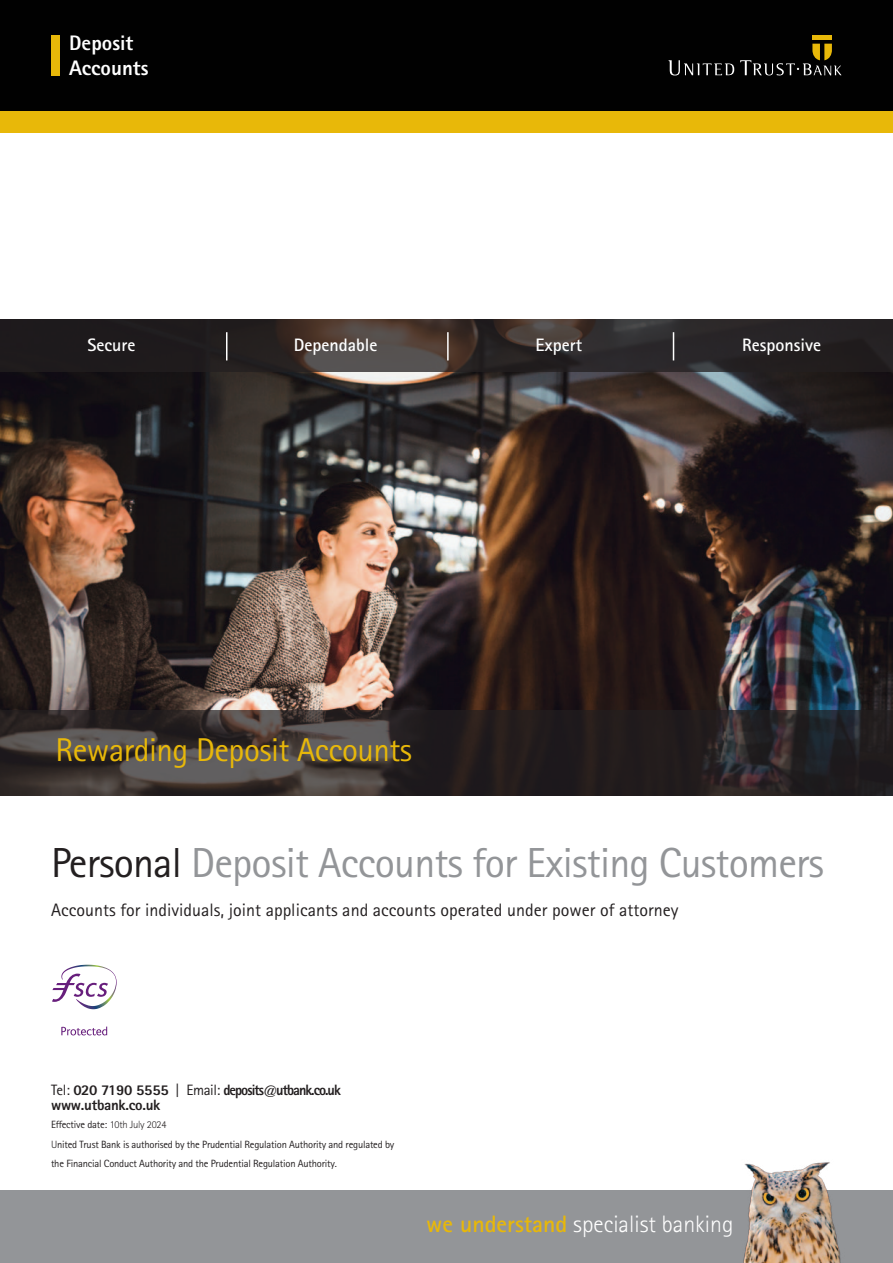
<style>
.page{position:relative;width:893px;height:1263px;background:#fff}
.page>*{position:absolute;margin:0;border:0;box-sizing:border-box;transform-origin:0 0}
.t1{font:42px "Rotis Sans Serif";letter-spacing:-.02em;color:#939598}
.t2{font:33px "Rotis Sans Serif";letter-spacing:-.015em;color:#e8b809}
.t3{font:300 23.85px "Rotis Sans Serif";color:#fff}
.t4{font:800 21px "Rotis Sans Serif";color:#fff}
.t5{font:18px "Rotis Sans Serif";color:#231f20}
.t6{font:700 18px "Rotis Sans Serif";color:#fff}
.t7{font:800 15px/14.1px "Rotis Sans Serif";letter-spacing:-.04em;color:#231f20}
.t8{font:10.5px/19.2px "Rotis Sans Serif";letter-spacing:-.02em;color:#231f20}
.s1{color:#231f20}
.s2{font-weight:400}
.s3{font-family:"Rotis Sans Serif Std";font-weight:300}
.s4{font-weight:700;color:#e8b809}
</style>
<div class="page">
<img style="left:0;top:372px;width:893px;height:338px">
<div style="left:0;top:0;width:893px;height:111px;background:#010101"></div>
<div style="left:0;top:111px;width:893px;height:22px;background:#e8b809"></div>
<div style="left:0;top:1190px;width:893px;height:73px;background:#939598"></div>
<div style="left:0;top:319px;width:893px;height:53px;background:#231f20;opacity:.75"></div>
<svg style="left:226px;top:332px;width:1px;height:28px"></svg>
<hr style="left:447px;top:332px;width:2px;height:28px;background:#fff">
<svg style="left:673px;top:332px;width:1px;height:28px"></svg>
<svg style="left:668px;top:60px;width:66px;height:15px"></svg>
<hr style="left:812px;top:36px;width:20px;height:4px;background:#e8b809">
<svg style="left:740px;top:44px;width:102px;height:31px"></svg>
<img style="left:743px;top:1162px;width:98px;height:101px">
<div style="left:51px;top:35px;width:9px;height:40px;background:#e8b809"></div>
<div style="left:0;top:710px;width:893px;height:85px;background:#231f20;opacity:.7"></div>
<svg style="left:61px;top:1026px;width:46px;height:9px"></svg>
<svg style="left:52px;top:965px;width:65px;height:44px"></svg>
<p class="t4" style="left:69px;top:36px;width:66px">Deposit</p>
<p class="t4" style="left:69px;top:61px;width:81px">Accounts</p>
<p class="t6" style="left:88px;top:339px;width:49px">Secure</p>
<p class="t6" style="left:294px;top:339px;width:85px">Dependable</p>
<p class="t6" style="left:535px;top:339px;width:48px">Expert</p>
<p class="t6" style="left:742px;top:339px;width:80px">Responsive</p>
<p class="t2" style="left:56px;top:738px;width:358px">Rewarding Deposit Accounts</p>
<p class="t1" style="left:51px;top:848px;width:774px"><span class="s1">Personal</span> Deposit Accounts for Existing Customers</p>
<p class="t5" style="left:51px;top:903px;width:629px">Accounts for individuals, joint applicants and accounts operated under power of attorney</p>
<h3 class="t7" style="left:51px;top:1085px;width:291px"><span class="s2">Tel:</span> 020 7190 5555 <span class="s2">| Email:</span> deposits@utbank.co.uk www.utbank.co.uk</h3>
<p class="t8" style="left:51px;top:1116px;width:345px">Effective date: <span class="s3">10th July 2024<br>U</span>nited Trust Bank is authorised by the Prudential Regulation Authority and regulated by the Financial Conduct Authority and the Prudential Regulation Authority.</p>
<p class="t3" style="left:426px;top:1216px;width:309px"><span class="s4">we understand</span> specialist banking</p>
</div>
